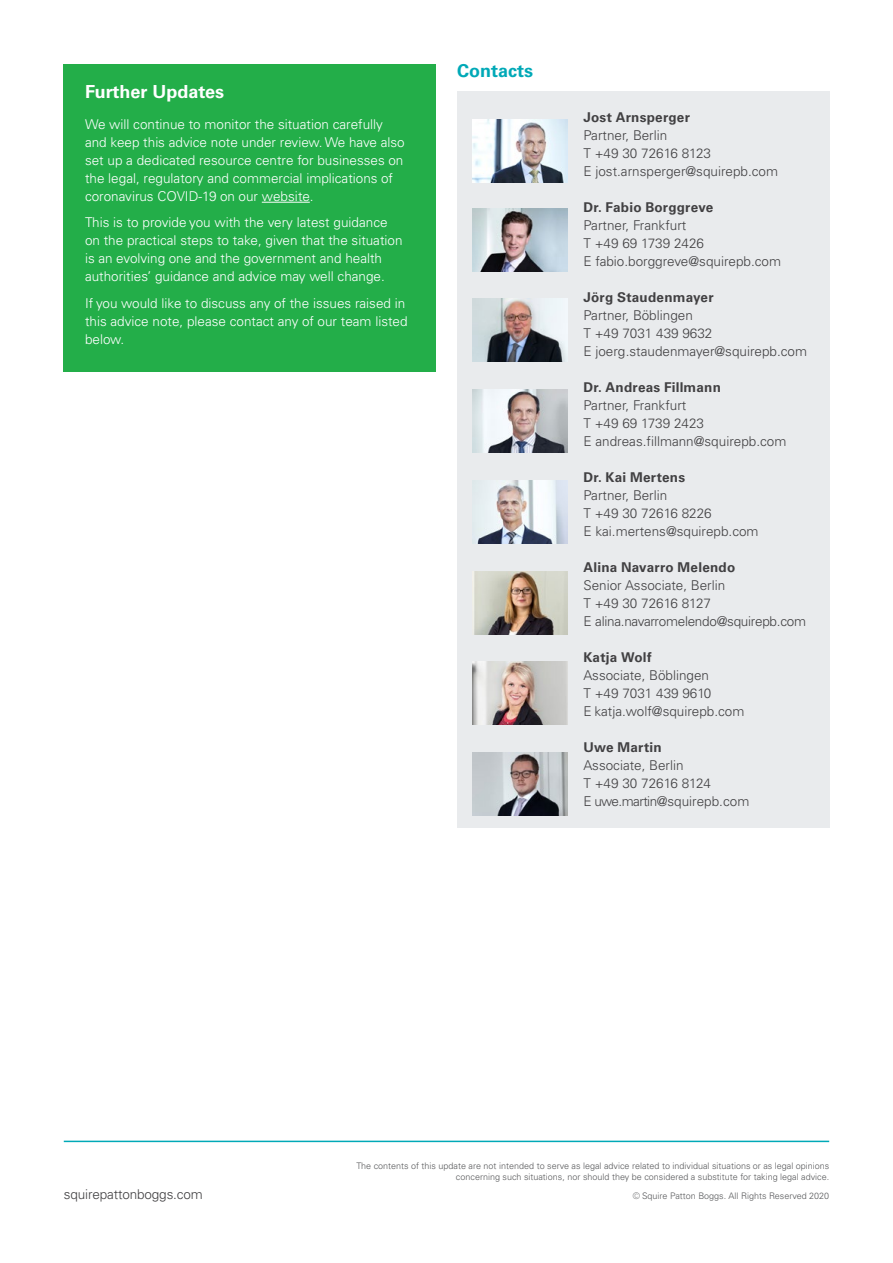
<style>
.page{position:relative;width:893px;height:1263px;background:#fff}
.page>*{position:absolute;margin:0;border:0;box-sizing:border-box;transform-origin:0 0}
.t1{font:700 18px "Univers LTCYR 65";color:#fff}
.t2{font:700 18px "Univers LTCYR 65";color:#00a9b7}
.t3{font:300 13.5px/18px "Univers LTCYR 45";color:#fff}
.t4{font:300 13.5px/18px "Univers LTCYR 45";color:#414042}
.t5{font:700 13.5px "Univers LTCYR 65";letter-spacing:.015em;color:#414042}
.t6{font:300 13.5px/18px "Univers LTCYR 45";letter-spacing:-.02em;color:#414042}
.t7{font:300 9px/10.8px "Univers LTCYR 45";color:#58595b;text-align:right}
</style>
<div class="page">
<div style="left:457px;top:91px;width:372px;height:737px;background:#e9ebed"></div>
<img style="left:473px;top:119px;width:95px;height:63px">
<img style="left:473px;top:299px;width:95px;height:63px">
<img style="left:473px;top:209px;width:95px;height:63px">
<img style="left:472px;top:389px;width:95px;height:64px">
<hr style="left:64px;top:1140px;width:765px;height:2px;background:#00a9b7">
<img style="left:473px;top:480px;width:95px;height:63px">
<img style="left:474px;top:571px;width:94px;height:63px">
<img style="left:473px;top:753px;width:95px;height:63px">
<img style="left:473px;top:662px;width:95px;height:63px">
<div style="left:64px;top:64px;width:372px;height:307px;background:#23ae49"></div>
<hr style="left:262px;top:202px;width:48px;height:1px;background:#fff">
<h1 class="t1" style="left:85px;top:79px;width:140px">Further Updates</h1>
<p class="t3" style="left:85px;top:115px;width:321px">We will continue to monitor the situation carefully and keep this advice note under review. We have also set up a dedicated resource centre for businesses on the legal, regulatory and commercial implications of coronavirus COVID-19 on our website.</p>
<p class="t3" style="left:85px;top:213px;width:319px">This is to provide you with the very latest guidance on the practical steps to take, given that the situation is an evolving one and the government and health authorities’ guidance and advice may well change.</p>
<p class="t3" style="left:85px;top:294px;width:324px">If you would like to discuss any of the issues raised in this advice note, please contact any of our team listed below.</p>
<h1 class="t2" style="left:457px;top:58px;width:78px">Contacts</h1>
<p class="t5" style="left:583px;top:108px;width:108px">Jost Arnsperger</p>
<p class="t4" style="left:583px;top:126px;width:196px">Partner, Berlin<br>T +49 30 72616 8123<br>E jost.arnsperger@squirepb.com</p>
<p class="t5" style="left:583px;top:198px;width:131px">Dr. Fabio Borggreve</p>
<p class="t4" style="left:583px;top:216px;width:199px">Partner, Frankfurt<br>T +49 69 1739 2426<br>E fabio.borggreve@squirepb.com</p>
<p class="t5" style="left:583px;top:288px;width:132px">Jörg Staudenmayer</p>
<p class="t4" style="left:583px;top:306px;width:225px">Partner, Böblingen<br>T +49 7031 439 9632<br>E joerg.staudenmayer@squirepb.com</p>
<p class="t5" style="left:583px;top:378px;width:139px">Dr. Andreas Fillmann</p>
<p class="t4" style="left:583px;top:396px;width:204px">Partner, Frankfurt<br>T +49 69 1739 2423<br>E andreas.fillmann@squirepb.com</p>
<p class="t5" style="left:583px;top:468px;width:103px">Dr. Kai Mertens</p>
<p class="t4" style="left:583px;top:486px;width:177px">Partner, Berlin<br>T +49 30 72616 8226<br>E kai.mertens@squirepb.com</p>
<p class="t5" style="left:583px;top:558px;width:153px">Alina Navarro Melendo</p>
<p class="t6" style="left:583px;top:576px;width:224px">Senior Associate, Berlin<br>T +49 30 72616 8127<br>E alina.navarromelendo@squirepb.com</p>
<p class="t5" style="left:583px;top:648px;width:70px">Katja Wolf</p>
<p class="t4" style="left:583px;top:666px;width:162px">Associate, Böblingen<br>T +49 7031 439 9610<br>E katja.wolf@squirepb.com</p>
<p class="t5" style="left:583px;top:738px;width:80px">Uwe Martin</p>
<p class="t4" style="left:583px;top:756px;width:167px">Associate, Berlin<br>T +49 30 72616 8124<br>E uwe.martin@squirepb.com</p>
<p class="t7" style="left:356px;top:1160px;width:474px">The contents of this update are not intended to serve as legal advice related to individual situations or as legal opinions concerning such situations, nor should they be considered a substitute for taking legal advice.</p>
<p class="t4" style="left:64px;top:1185px;width:141px">squirepattonboggs.com</p>
<p class="t7" style="left:633px;top:1190px;width:198px">© Squire Patton Boggs. All Rights Reserved 2020</p>
</div>
